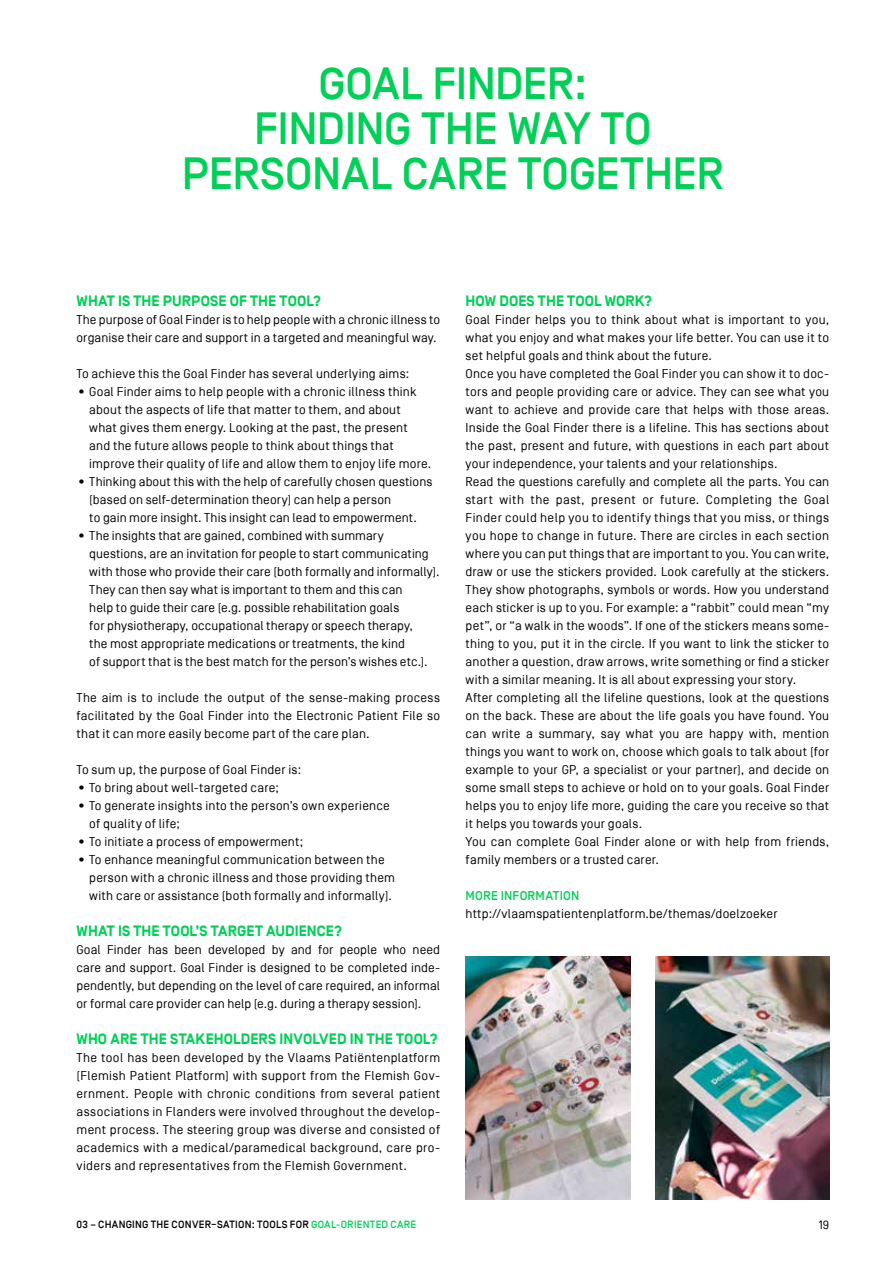
<style>
.page{position:relative;width:893px;height:1263px;background:#fff}
.page>*{position:absolute;margin:0;border:0;box-sizing:border-box;transform-origin:0 0}
.t1{font:500 45px/45px "Simplon BP";letter-spacing:-.01em;color:#00d057;text-align:center}
.t2{font:700 15px "Simplon BP";letter-spacing:.005em;color:#00d057}
.t3{font:12.75px/18px "Simplon BP Regular";letter-spacing:.015em;color:#000}
.t4{font:500 12.75px "Simplon BP";letter-spacing:.015em;color:#00d057}
.t5{font:12px "Simplon BP Regular";color:#000}
.t6{font:500 10.5px "Simplon BP";letter-spacing:.025em;color:#000}
.s1{color:#00d057}
</style>
<div class="page">
<img style="left:466px;top:956px;width:164px;height:243px">
<img style="left:656px;top:956px;width:173px;height:243px">
<h1 class="t1" style="left:182px;top:62px;width:544px">GOAL FINDER:<br>FINDING THE WAY TO<br>PERSONAL CARE TOGETHER</h1>
<p class="t2" style="left:77px;top:292px;width:246px">WHAT IS THE PURPOSE OF THE TOOL?</p>
<p class="t3" style="left:77px;top:311px;width:365px">The purpose of Goal Finder is to help people with a chronic illness to organise their care and support in a targeted and meaningful way.</p>
<p class="t3" style="left:77px;top:365px;width:334px">To achieve this the Goal Finder has several underlying aims:</p>
<p class="t3" style="left:89px;top:383px;width:344px;text-indent:-13px">• Goal Finder aims to help people with a chronic illness think about the aspects of life that matter to them, and about what gives them energy. Looking at the past, the present and the future allows people to think about things that improve their quality of life and allow them to enjoy life more.</p>
<p class="t3" style="left:89px;top:473px;width:345px;text-indent:-13px">• Thinking about this with the help of carefully chosen questions (based on self-determination theory) can help a person<br>to gain more insight. This insight can lead to empowerment.</p>
<p class="t3" style="left:89px;top:527px;width:352px;text-indent:-13px">• The insights that are gained, combined with summary questions, are an invitation for people to start communicating with those who provide their care (both formally and informally).<br>They can then say what is important to them and this can<br>help to guide their care (e.g. possible rehabilitation goals<br>for physiotherapy, occupational therapy or speech therapy,<br>the most appropriate medications or treatments, the kind<br>of support that is the best match for the person’s wishes etc.).</p>
<p class="t3" style="left:77px;top:689px;width:365px;text-align:justify">The aim is to include the output of the sense-making process facilitated by the Goal Finder into the Electronic Patient File so that it can more easily become part of the care plan.</p>
<p class="t3" style="left:77px;top:761px;width:226px">To sum up, the purpose of Goal Finder is:</p>
<p class="t3" style="left:77px;top:779px;width:204px">• To bring about well-targeted care;</p>
<p class="t3" style="left:89px;top:797px;width:302px;text-indent:-13px">• To generate insights into the person’s own experience of quality of life;</p>
<p class="t3" style="left:77px;top:833px;width:228px">• To initiate a process of empowerment;</p>
<p class="t3" style="left:89px;top:851px;width:307px;text-indent:-13px">• To enhance meaningful communication between the person with a chronic illness and those providing them with care or assistance (both formally and informally).</p>
<p class="t2" style="left:77px;top:922px;width:267px">WHAT IS THE TOOL’S TARGET AUDIENCE?</p>
<p class="t3" style="left:77px;top:941px;width:365px;text-align:justify">Goal Finder has been developed by and for people who need care and support. Goal Finder is designed to be completed inde&shy;pendently, but depending on the level of care required, an informal or formal care provider can help (e.g. during a therapy session).</p>
<p class="t2" style="left:77px;top:1030px;width:363px">WHO ARE THE STAKEHOLDERS INVOLVED IN THE TOOL?</p>
<p class="t3" style="left:77px;top:1049px;width:365px;text-align:justify">The tool has been developed by the Vlaams Patiëntenplatform (Flemish Patient Platform) with support from the Flemish Gov&shy;ernment. People with chronic conditions from several patient associations in Flanders were involved throughout the develop&shy;ment process. The steering group was diverse and consisted of academics with a medical/paramedical background, care pro&shy;viders and representatives from the Flemish Government.</p>
<p class="t2" style="left:466px;top:292px;width:188px">HOW DOES THE TOOL WORK?</p>
<p class="t3" style="left:466px;top:311px;width:365px">Goal Finder helps you to think about what is important to you, what you enjoy and what makes your life better. You can use it to set helpful goals and think about the future.<br>Once you have completed the Goal Finder you can show it to doc&shy;tors and people providing care or advice. They can see what you want to achieve and provide care that helps with those areas.<br>Inside the Goal Finder there is a lifeline. This has sections about the past, present and future, with questions in each part about your independence, your talents and your relationships.<br>Read the questions carefully and complete all the parts. You can start with the past, present or future. Completing the Goal Finder could help you to identify things that you miss, or things you hope to change in future. There are circles in each section where you can put things that are important to you. You can write, draw or use the stickers provided. Look carefully at the stickers.<br>They show photographs, symbols or words. How you understand each sticker is up to you. For example: a “rabbit” could mean “my pet”, or “a walk in the woods”. If one of the stickers means some&shy;thing to you, put it in the circle. If you want to link the sticker to another a question, draw arrows, write something or find a sticker with a similar meaning. It is all about expressing your story.<br>After completing all the lifeline questions, look at the questions on the back. These are about the life goals you have found. You can write a summary, say what you are happy with, mention things you want to work on, choose which goals to talk about (for example to your GP, a specialist or your partner), and decide on some small steps to achieve or hold on to your goals. Goal Finder helps you to enjoy life more, guiding the care you receive so that it helps you towards your goals.<br>You can complete Goal Finder alone or with help from friends, family members or a trusted carer.</p>
<p class="t4" style="left:466px;top:888px;width:115px">MORE INFORMATION</p>
<p class="t3" style="left:466px;top:905px;width:314px">http://vlaamspatientenplatform.be/themas/doelzoeker</p>
<p class="t6" style="left:77px;top:1219px;width:341px">03 – CHANGING THE CONVER–SATION: TOOLS FOR <span class="s1">GOAL-ORIENTED CARE</span></p>
<p class="t5" style="left:819px;top:1218px;width:12px">19</p>
</div>
